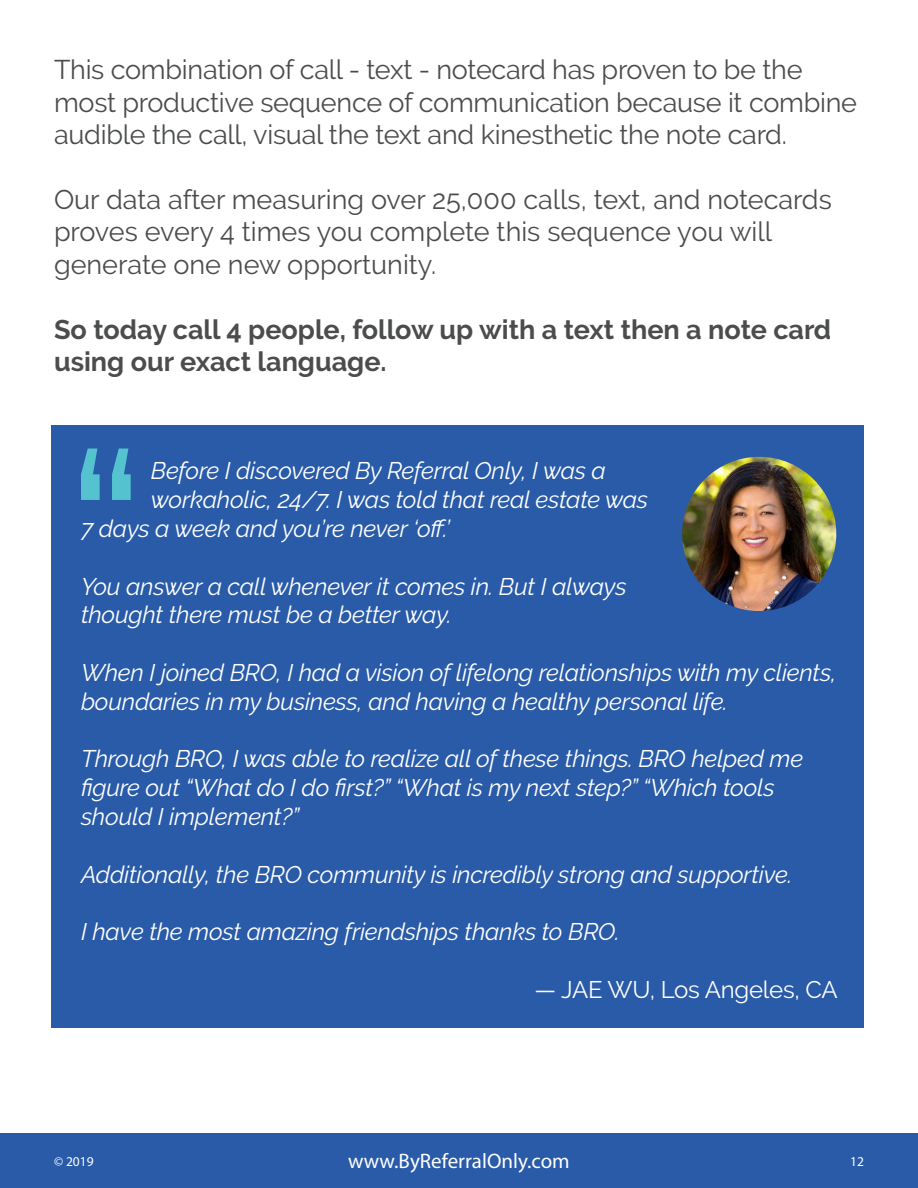
<style>
.page{position:relative;width:918px;height:1188px;background:#fff}
.page>*{position:absolute;margin:0;border:0;box-sizing:border-box;transform-origin:0 0}
.t1{font:27px/32.4px "Raleway";letter-spacing:-.01em;color:#4b4c4d}
.t2{font:700 27px/32.4px "Raleway";color:#4b4c4d}
.t3{font:italic 24px/28.8px "Raleway";letter-spacing:-.01em;color:#fff}
.t4{font:24px "Raleway";letter-spacing:-.01em;color:#fff}
.t5{font:21px "Myriad Pro";color:#fff}
.t6{font:13.5px "Myriad Pro";color:#fff}
</style>
<div class="page">
<div style="left:0;top:1134px;width:918px;height:54px;background:#295ba9"></div>
<div style="left:51px;top:426px;width:813px;height:602px;background:#295ba9"></div>
<img style="left:682px;top:457px;width:154px;height:154px;border-radius:77px">
<svg style="left:81px;top:448px;width:50px;height:52px"></svg>
<p class="t1" style="left:54px;top:55px;width:805px">This combination of call - text - notecard has proven to be the most productive sequence of communication because it combine audible the call, visual the text and kinesthetic the note card.</p>
<p class="t1" style="left:54px;top:185px;width:779px">Our data after measuring over 25,000 calls, text, and notecards proves every 4 times you complete this sequence you will generate one new opportunity.</p>
<p class="t2" style="left:54px;top:315px;width:779px">So today call 4 people, follow up with a text then a note card using our exact language.</p>
<p class="t3" style="left:151px;top:459px;width:457px">Before I discovered By Referral Only, I was a</p>
<p class="t3" style="left:151px;top:488px;width:499px">workaholic, 24/7. I was told that real estate was</p>
<p class="t3" style="left:81px;top:514px;width:371px">7 days a week and you’re never ‘off.’</p>
<p class="t3" style="left:81px;top:574px;width:547px">You answer a call whenever it comes in. But I always thought there must be a better way.</p>
<p class="t3" style="left:81px;top:660px;width:757px">When I joined BRO, I had a vision of lifelong relationships with my clients, boundaries in my business, and having a healthy personal life.</p>
<p class="t3" style="left:81px;top:747px;width:724px">Through BRO, I was able to realize all of these things. BRO helped me figure out “What do I do first?” “What is my next step?” “Which tools should I implement?”</p>
<p class="t3" style="left:81px;top:862px;width:713px">Additionally, the BRO community is incredibly strong and supportive.</p>
<p class="t3" style="left:81px;top:920px;width:540px">I have the most amazing friendships thanks to BRO.</p>
<p class="t4" style="left:535px;top:978px;width:305px">— JAE WU, Los Angeles, CA</p>
<p class="t6" style="left:54px;top:1156px;width:41px">© 2019</p>
<p class="t5" style="left:348px;top:1153px;width:223px">www.ByReferralOnly.com</p>
<p class="t6" style="left:850px;top:1156px;width:15px">12</p>
</div>
